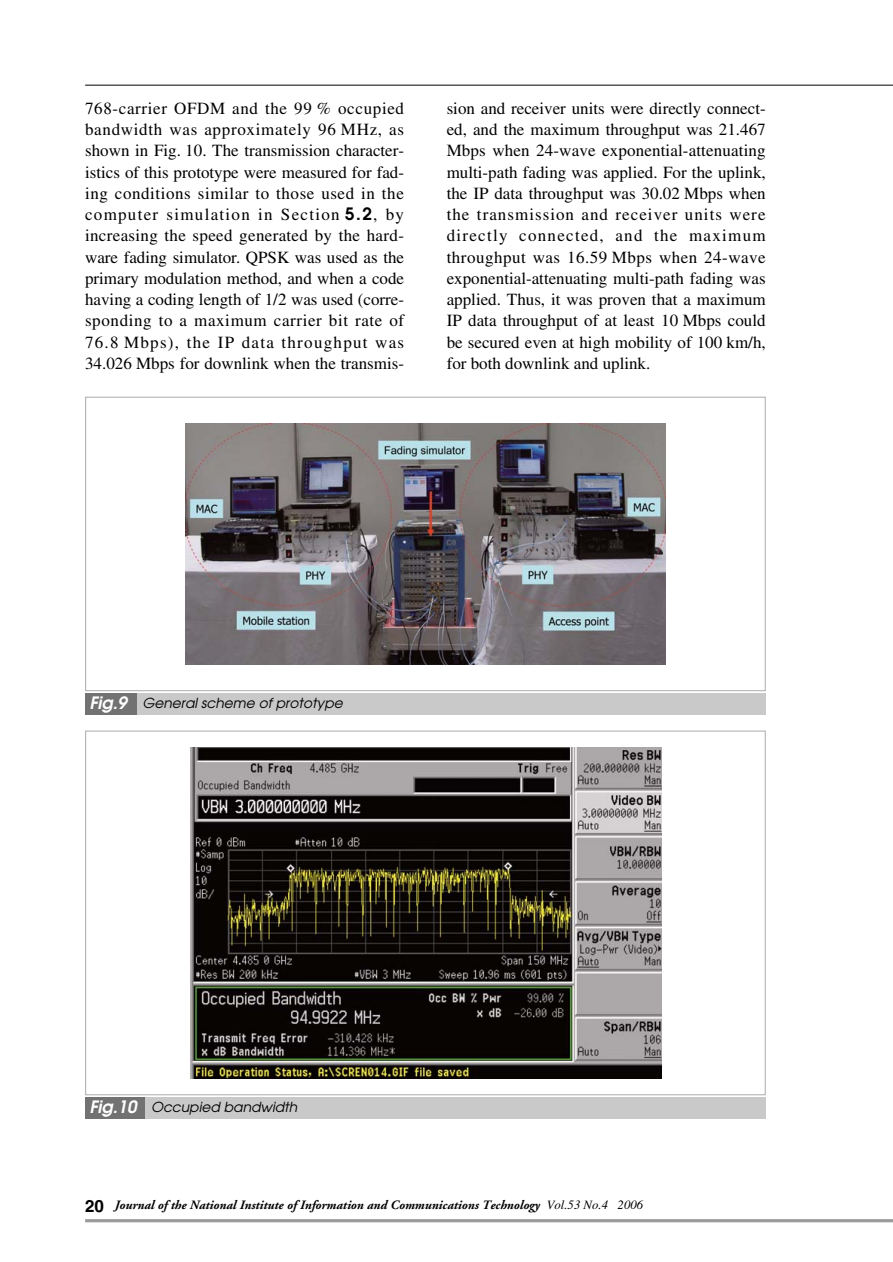
<style>
.page{position:relative;width:893px;height:1262px;background:#fff}
.page>*{position:absolute;margin:0;border:0;box-sizing:border-box;transform-origin:0 0}
.t1{font:16.95px/21.3px "Times";color:#000;text-align:justify}
.t2{font:italic 13.8px "Avant Garde";color:#000}
.t3{font:italic 700 12.75px "Adobe Garamond";color:#000}
.s1{font-family:"Avant Garde";font-weight:600}
.s2{font-weight:600;font-size:16.95px;color:#fff}
.s3{font-family:"Helvetica";font-style:normal;font-size:16.95px}
.s4{font-family:"Times";font-weight:400}
</style>
<div class="page">
<hr style="left:85px;top:85px;width:807px;height:1px;background:#000">
<hr style="left:85px;top:1219px;width:807px;height:3px;background:#9b9b9c">
<img style="left:186px;top:424px;width:479px;height:240px">
<div style="left:85px;top:693px;width:680px;height:21px;background:#c9c9ca"></div>
<div style="left:85px;top:693px;width:51px;height:21px;background:#727273"></div>
<img style="left:191px;top:747px;width:470px;height:331px">
<div style="left:85px;top:1097px;width:680px;height:21px;background:#c9c9ca"></div>
<div style="left:85px;top:1097px;width:60px;height:21px;background:#727273"></div>
<p class="t1" style="left:85px;top:99px;width:321px">768-carrier OFDM and the 99 % occupied bandwidth was approximately 96 MHz, as shown in Fig. 10. The transmission character&shy;istics of this prototype were measured for fad&shy;ing conditions similar to those used in the computer simulation in Section <span class="s1">5.2</span>, by increasing the speed generated by the hard&shy;ware fading simulator. QPSK was used as the primary modulation method, and when a code having a coding length of 1/2 was used (corre&shy;sponding to a maximum carrier bit rate of 76.8 Mbps), the IP data throughput was 34.026 Mbps for downlink when the transmis-</p>
<p class="t1" style="left:446px;top:99px;width:320px">sion and receiver units were directly connect&shy;ed, and the maximum throughput was 21.467<br>Mbps when 24-wave exponential-attenuating multi-path fading was applied. For the uplink, the IP data throughput was 30.02 Mbps when the transmission and receiver units were directly connected, and the maximum throughput was 16.59 Mbps when 24-wave exponential-attenuating multi-path fading was applied. Thus, it was proven that a maximum IP data throughput of at least 10 Mbps could be secured even at high mobility of 100 km/h, for both downlink and uplink.</p>
<p class="t2" style="left:89px;top:697px;width:255px"><span class="s2">Fig.9</span> General scheme of prototype</p>
<p class="t2" style="left:89px;top:1101px;width:209px"><span class="s2">Fig.10</span> Occupied bandwidth</p>
<p class="t3" style="left:85px;top:1199px;width:559px"><span class="s3">20</span> Journal of the National Institute of Information and Communications Technology <span class="s4">Vol.53 No.4 2006</span></p>
</div>
